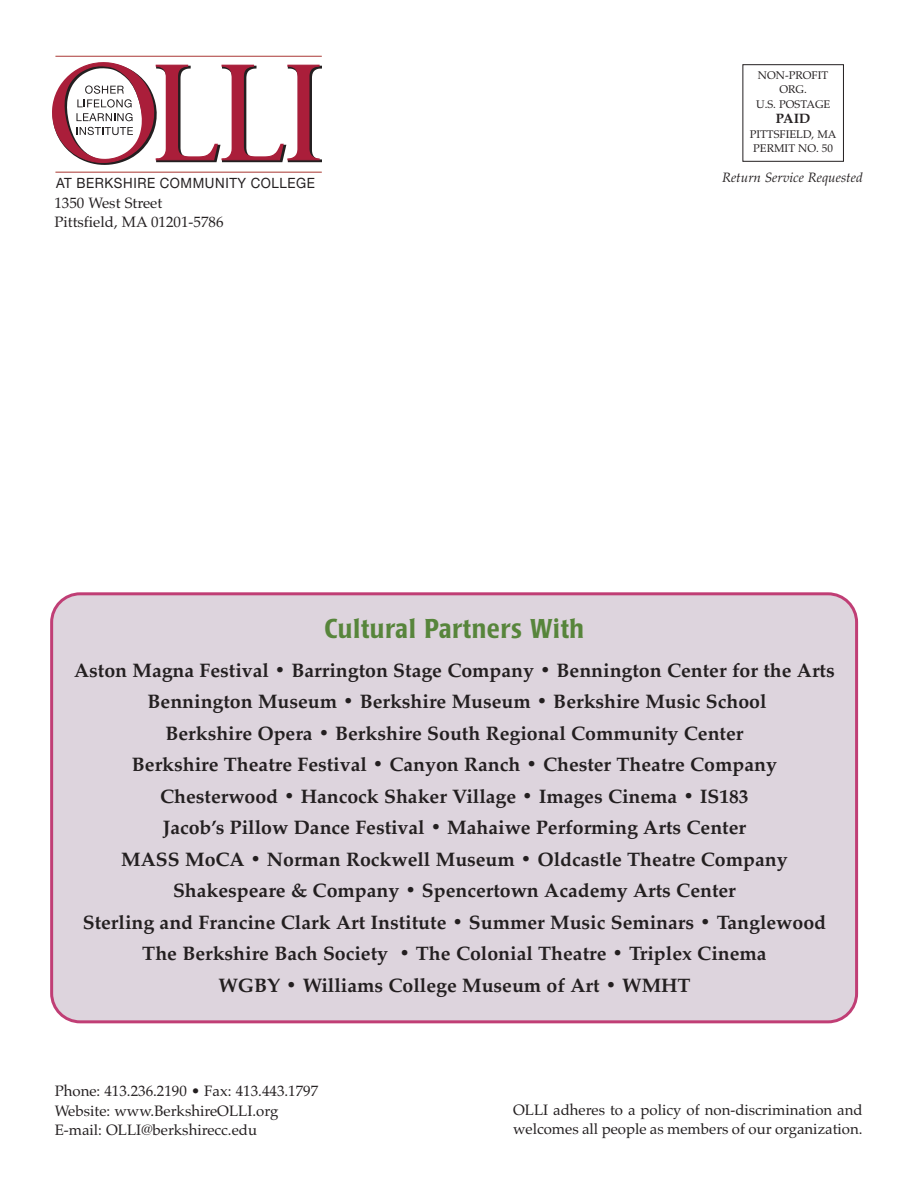
<style>
.page{position:relative;width:918px;height:1188px;background:#fff}
.page>*{position:absolute;margin:0;border:0;box-sizing:border-box;transform-origin:0 0}
.t1{font:500 condensed 27px "Poppl Laudatio";letter-spacing:.02em;color:#57853b}
.t2{font:700 19.5px/31.5px "Palatino";color:#231f20;text-align:center}
.t3{font:15px/19px "Palatino";color:#231f20}
.t4{font:14.1px "Helvetica Neue";letter-spacing:.045em;color:#231f20;scale:.94 1}
.t5{font:italic 13.5px "Palatino";color:#231f20}
.t6{font:700 13.5px "Palatino";color:#231f20}
.t7{font:11.1px/14.9px "Palatino";color:#231f20;text-align:center}
</style>
<div class="page">
<div style="left:50px;top:592px;width:808px;height:431px;background:#ddd4dd"></div>
<div style="left:742px;top:64px;width:102px;height:98px;border:1px solid #231f20"></div>
<svg style="left:52px;top:62px;width:270px;height:103px"></svg>
<hr style="left:55px;top:56px;width:267px;height:1px;background:#a6273f">
<hr style="left:55px;top:172px;width:267px;height:1px;background:#a6273f">
<p class="t4" style="left:56px;top:178px;width:277px">AT BERKSHIRE COMMUNITY COLLEGE</p>
<p class="t3" style="left:54px;top:194px;width:171px">1350 West Street<br>Pittsfield, MA 01201-5786</p>
<p class="t7" style="left:756px;top:67px;width:76px">NON-PROFIT<br>ORG.<br>U.S. POSTAGE</p>
<p class="t6" style="left:776px;top:110px;width:36px">PAID</p>
<p class="t7" style="left:750px;top:126px;width:88px">PITTSFIELD, MA<br>PERMIT NO. 50</p>
<p class="t5" style="left:722px;top:170px;width:142px">Return Service Requested</p>
<h1 class="t1" style="left:324px;top:616px;width:261px">Cultural Partners With</h1>
<p class="t2" style="left:74px;top:654px;width:762px">Aston Magna Festival • Barrington Stage Company • Bennington Center for the Arts Bennington Museum • Berkshire Museum • Berkshire Music School<br>Berkshire Opera • Berkshire South Regional Community Center<br>Berkshire Theatre Festival • Canyon Ranch • Chester Theatre Company Chesterwood • Hancock Shaker Village • Images Cinema • IS183<br>Jacob’s Pillow Dance Festival • Mahaiwe Performing Arts Center<br>MASS MoCA • Norman Rockwell Museum • Oldcastle Theatre Company Shakespeare &amp; Company • Spencertown Academy Arts Center<br>Sterling and Francine Clark Art Institute • Summer Music Seminars • Tanglewood The Berkshire Bach Society • The Colonial Theatre • Triplex Cinema<br>WGBY • Williams College Museum of Art • WMHT</p>
<p class="t3" style="left:55px;top:1082px;width:265px">Phone: 413.236.2190 • Fax: 413.443.1797<br>Website: www.BerkshireOLLI.org<br>E-mail: OLLI@berkshirecc.edu</p>
<p class="t3" style="left:513px;top:1101px;width:351px">OLLI adheres to a policy of non-discrimination and welcomes all people as members of our organization.</p>
</div>
